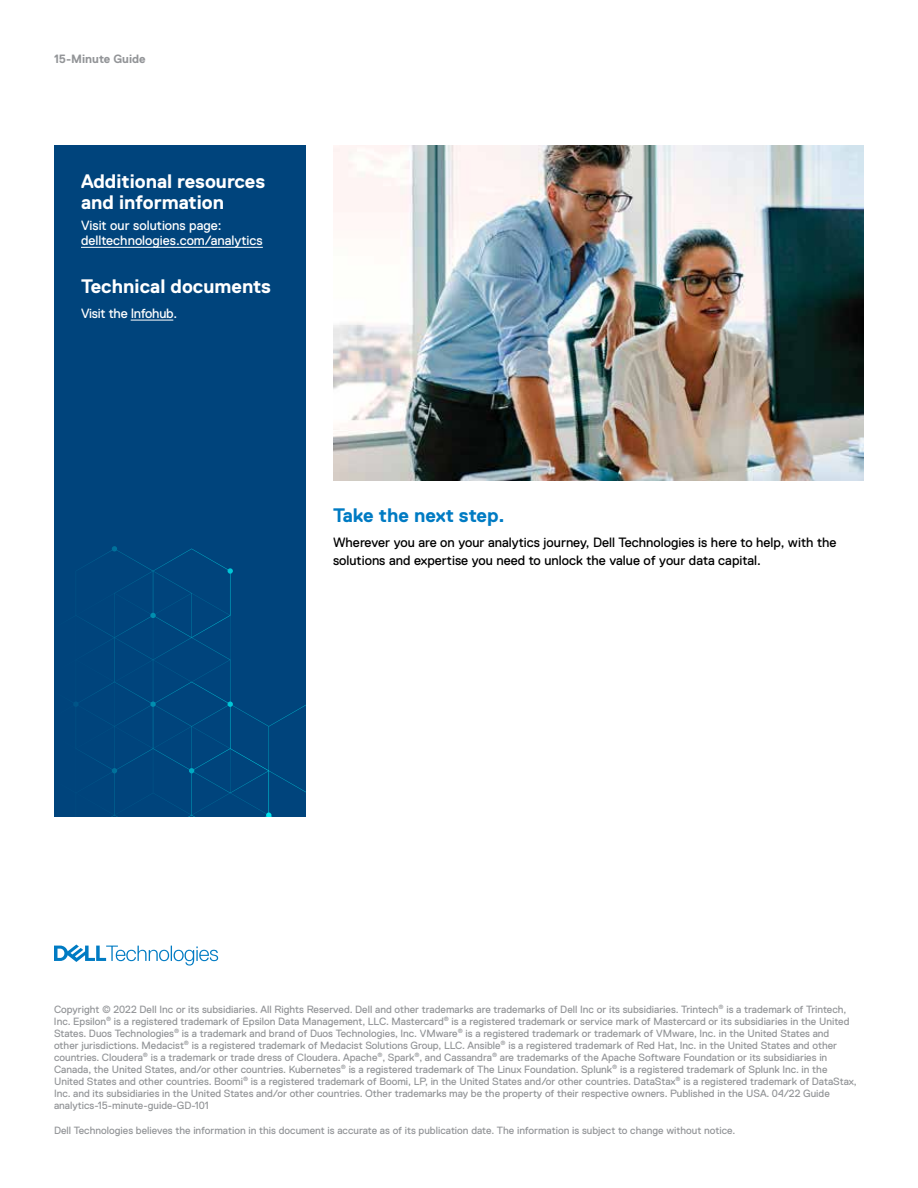
<style>
.page{position:relative;width:918px;height:1188px;background:#fff}
.page>*{position:absolute;margin:0;border:0;box-sizing:border-box;transform-origin:0 0}
.t1{font:700 19.5px/21px "Dell Replica";color:#fff}
.t2{font:700 19.5px "Dell Replica";color:#007bc3}
.t3{font:13.5px/18px "Dell Replica";color:#000}
.t4{font:13.5px/15px "Dell Replica";color:#fff}
.t5{font:13.5px "Dell Replica";letter-spacing:-.02em;color:#fff}
.t6{font:700 12px "Dell Replica";color:#939598}
.t7{font:10.5px/12px "Dell Replica";color:#939598}
</style>
<div class="page">
<svg style="left:54px;top:945px;width:164px;height:21px"></svg>
<img style="left:333px;top:145px;width:531px;height:336px">
<div style="left:54px;top:145px;width:252px;height:671px;background:#00447c"></div>
<hr style="left:81px;top:247px;width:182px;height:1px;background:#fff">
<hr style="left:131px;top:320px;width:42px;height:1px;background:#fff">
<svg style="left:73px;top:546px;width:233px;height:270px"></svg>
<p class="t6" style="left:54px;top:53px;width:93px">15‑Minute Guide</p>
<h1 class="t1" style="left:81px;top:170px;width:186px">Additional resources and information</h1>
<p class="t4" style="left:81px;top:218px;width:183px">Visit our solutions page: delltechnologies.com/analytics</p>
<h1 class="t1" style="left:81px;top:276px;width:191px">Technical documents</h1>
<p class="t5" style="left:81px;top:306px;width:98px">Visit the Infohub.</p>
<h1 class="t2" style="left:333px;top:505px;width:173px">Take the next step.</h1>
<p class="t3" style="left:333px;top:534px;width:505px">Wherever you are on your analytics journey, Dell Technologies is here to help, with the solutions and expertise you need to unlock the value of your data capital.</p>
<p class="t7" style="left:54px;top:1003px;width:804px">Copyright © 2022 Dell Inc or its subsidiaries. All Rights Reserved. Dell and other trademarks are trademarks of Dell Inc or its subsidiaries. Trintech<sup>®</sup> is a trademark of Trintech, Inc. Epsilon<sup>®</sup> is a registered trademark of Epsilon Data Management, LLC. Mastercard<sup>®</sup> is a registered trademark or service mark of Mastercard or its subsidiaries in the United States. Duos Technologies<sup>®</sup> is a trademark and brand of Duos Technologies, Inc. VMware<sup>®</sup> is a registered trademark or trademark of VMware, Inc. in the United States and<br>other jurisdictions. Medacist<sup>®</sup> is a registered trademark of Medacist Solutions Group, LLC. Ansible<sup>®</sup> is a registered trademark of Red Hat, Inc. in the United States and other countries. Cloudera<sup>®</sup> is a trademark or trade dress of Cloudera. Apache<sup>®</sup>, Spark<sup>®</sup>, and Cassandra<sup>®</sup> are trademarks of the Apache Software Foundation or its subsidiaries in Canada, the United States, and/or other countries. Kubernetes<sup>®</sup> is a registered trademark of The Linux Foundation. Splunk<sup>®</sup> is a registered trademark of Splunk Inc. in the United States and other countries. Boomi<sup>®</sup> is a registered trademark of Boomi, LP, in the United States and/or other countries. DataStax<sup>®</sup> is a registered trademark of DataStax, Inc. and its subsidiaries in the United States and/or other countries. Other trademarks may be the property of their respective owners. Published in the USA. 04/22 Guide analytics‑15‑minute‑guide‑GD‑101</p>
<p class="t7" style="left:54px;top:1125px;width:683px">Dell Technologies believes the information in this document is accurate as of its publication date. The information is subject to change without notice.</p>
</div>
